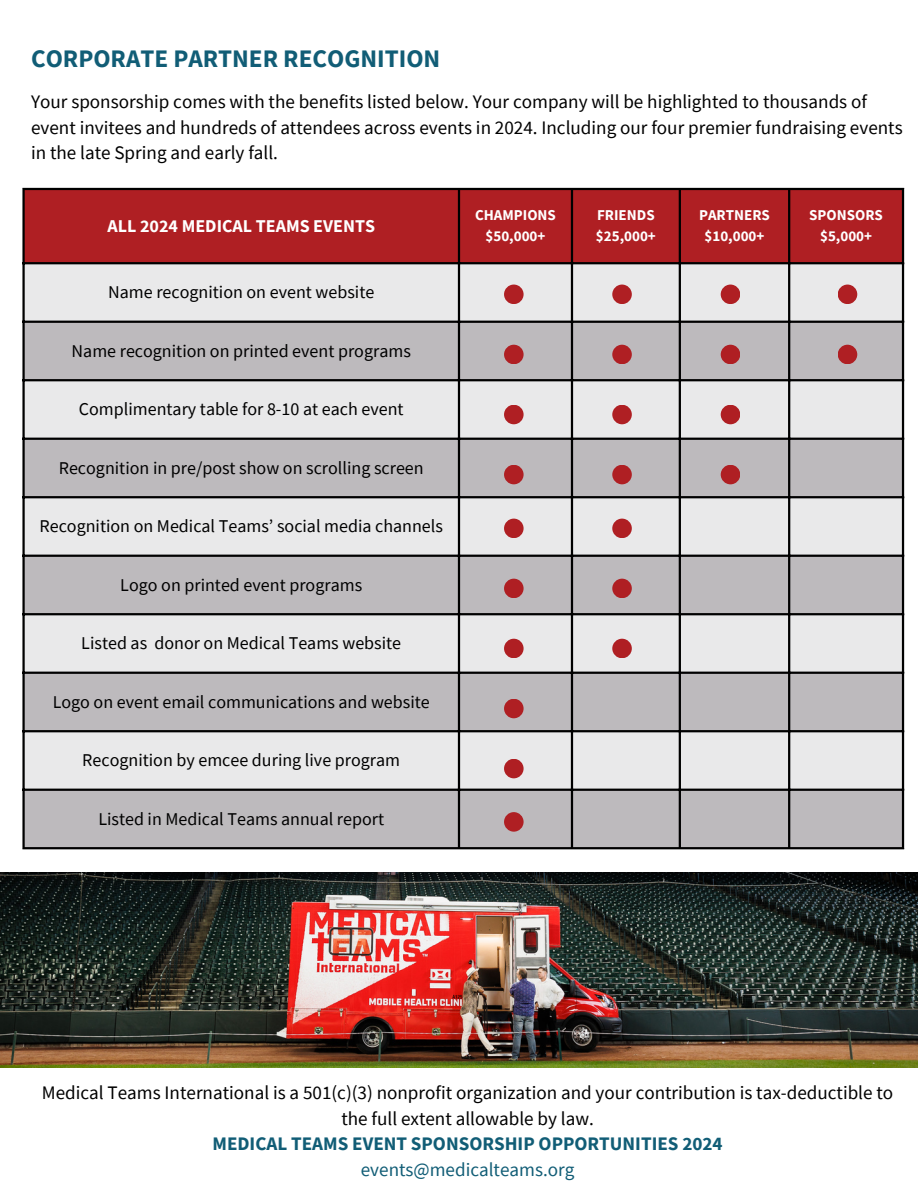
<style>
.page{position:relative;width:918px;height:1188px;background:#fff}
.page>*{position:absolute;margin:0;border:0;box-sizing:border-box;transform-origin:0 0}
.t1{font:700 25.2px "Source Sans Pro";color:#115d76}
.t2{font:19.05px/25.8px "Source Sans Pro";color:#000}
.t3{font:700 19.05px "Source Sans Pro";color:#115d76}
.t4{font:19.05px "Source Sans Pro";color:#115d76}
.t5{font:18px "Source Sans Pro";color:#000}
.t6{font:700 18px "Source Sans Pro";color:#fff}
.t7{font:700 15px "Source Sans Pro";color:#fff}
</style>
<div class="page">
<div style="left:25px;top:190px;width:877px;height:72px;background:#af1f23"></div>
<div style="left:25px;top:264px;width:877px;height:57px;background:#e9e9ea"></div>
<svg style="left:25px;top:323px;width:877px;height:524px;background:#cfcdcf"></svg>
<hr style="left:22px;top:190px;width:3px;height:657px;background:#000">
<hr style="left:458px;top:190px;width:2px;height:657px;background:#000">
<hr style="left:571px;top:190px;width:2px;height:657px;background:#000">
<hr style="left:679px;top:190px;width:2px;height:657px;background:#000">
<hr style="left:788px;top:190px;width:2px;height:657px;background:#000">
<hr style="left:902px;top:190px;width:2px;height:657px;background:#000">
<hr style="left:22px;top:188px;width:882px;height:2px;background:#000">
<hr style="left:22px;top:262px;width:882px;height:2px;background:#000">
<hr style="left:22px;top:321px;width:882px;height:2px;background:#000">
<hr style="left:22px;top:379px;width:882px;height:2px;background:#000">
<hr style="left:22px;top:438px;width:882px;height:2px;background:#000">
<hr style="left:22px;top:496px;width:882px;height:2px;background:#000">
<hr style="left:22px;top:555px;width:882px;height:2px;background:#000">
<hr style="left:22px;top:613px;width:882px;height:2px;background:#000">
<hr style="left:22px;top:672px;width:882px;height:2px;background:#000">
<hr style="left:22px;top:730px;width:882px;height:2px;background:#000">
<hr style="left:22px;top:789px;width:882px;height:2px;background:#000">
<hr style="left:22px;top:847px;width:882px;height:2px;background:#000">
<div style="left:504px;top:285px;width:20px;height:19px;background:#af1f23;border-radius:50%"></div>
<div style="left:504px;top:345px;width:20px;height:19px;background:#af1f23;border-radius:50%"></div>
<div style="left:504px;top:405px;width:20px;height:19px;background:#af1f23;border-radius:50%"></div>
<div style="left:504px;top:465px;width:20px;height:19px;background:#af1f23;border-radius:50%"></div>
<div style="left:504px;top:519px;width:20px;height:19px;background:#af1f23;border-radius:50%"></div>
<div style="left:504px;top:579px;width:20px;height:19px;background:#af1f23;border-radius:50%"></div>
<div style="left:612px;top:579px;width:20px;height:19px;background:#af1f23;border-radius:50%"></div>
<div style="left:612px;top:285px;width:20px;height:19px;background:#af1f23;border-radius:50%"></div>
<div style="left:612px;top:345px;width:20px;height:19px;background:#af1f23;border-radius:50%"></div>
<div style="left:612px;top:405px;width:20px;height:19px;background:#af1f23;border-radius:50%"></div>
<div style="left:612px;top:465px;width:20px;height:19px;background:#af1f23;border-radius:50%"></div>
<div style="left:721px;top:465px;width:19px;height:19px;background:#af1f23;border-radius:50%"></div>
<div style="left:612px;top:519px;width:20px;height:19px;background:#af1f23;border-radius:50%"></div>
<div style="left:721px;top:285px;width:19px;height:19px;background:#af1f23;border-radius:50%"></div>
<div style="left:721px;top:345px;width:19px;height:19px;background:#af1f23;border-radius:50%"></div>
<div style="left:721px;top:405px;width:19px;height:19px;background:#af1f23;border-radius:50%"></div>
<div style="left:838px;top:285px;width:19px;height:19px;background:#af1f23;border-radius:50%"></div>
<div style="left:504px;top:699px;width:20px;height:19px;background:#af1f23;border-radius:50%"></div>
<div style="left:838px;top:345px;width:19px;height:19px;background:#af1f23;border-radius:50%"></div>
<div style="left:504px;top:639px;width:20px;height:19px;background:#af1f23;border-radius:50%"></div>
<div style="left:612px;top:639px;width:20px;height:19px;background:#af1f23;border-radius:50%"></div>
<div style="left:504px;top:759px;width:20px;height:19px;background:#af1f23;border-radius:50%"></div>
<div style="left:504px;top:812px;width:20px;height:20px;background:#af1f23;border-radius:50%"></div>
<img style="left:0;top:873px;width:918px;height:195px">
<p class="t1" style="left:31px;top:43px;width:411px">CORPORATE PARTNER RECOGNITION</p>
<p class="t2" style="left:31px;top:88px;width:873px">Your sponsorship comes with the benefits listed below. Your company will be highlighted to thousands of event invitees and hundreds of attendees across events in 2024. Including our four premier fundraising events in the late Spring and early fall.</p>
<h1 class="t6" style="left:107px;top:214px;width:269px">ALL 2024 MEDICAL TEAMS EVENTS</h1>
<p class="t5" style="left:108px;top:280px;width:268px">Name recognition on event website</p>
<p class="t5" style="left:72px;top:339px;width:341px">Name recognition on printed event programs</p>
<p class="t5" style="left:79px;top:397px;width:326px">Complimentary table for 8-10 at each event</p>
<p class="t5" style="left:59px;top:456px;width:366px">Recognition in pre/post show on scrolling screen</p>
<p class="t5" style="left:40px;top:514px;width:405px">Recognition on Medical Teams’ social media channels</p>
<p class="t5" style="left:120px;top:573px;width:243px">Logo on printed event programs</p>
<p class="t5" style="left:81px;top:631px;width:321px">Listed as donor on Medical Teams website</p>
<p class="t5" style="left:53px;top:690px;width:379px">Logo on event email communications and website</p>
<p class="t5" style="left:82px;top:748px;width:319px">Recognition by emcee during live program</p>
<p class="t5" style="left:98px;top:807px;width:287px">Listed in Medical Teams annual report</p>
<p class="t7" style="left:475px;top:206px;width:82px">CHAMPIONS</p>
<p class="t7" style="left:486px;top:226px;width:61px">$50,000+</p>
<p class="t7" style="left:597px;top:206px;width:59px">FRIENDS</p>
<p class="t7" style="left:596px;top:226px;width:61px">$25,000+</p>
<p class="t7" style="left:699px;top:206px;width:72px">PARTNERS</p>
<p class="t7" style="left:705px;top:226px;width:61px">$10,000+</p>
<p class="t7" style="left:809px;top:206px;width:75px">SPONSORS</p>
<p class="t7" style="left:820px;top:226px;width:54px">$5,000+</p>
<p class="t2" style="left:42px;top:1079px;width:853px;text-align:center">Medical Teams International is a 501(c)(3) nonprofit organization and your contribution is tax-deductible to the full extent allowable by law.</p>
<p class="t3" style="left:213px;top:1132px;width:512px">MEDICAL TEAMS EVENT SPONSORSHIP OPPORTUNITIES 2024</p>
<p class="t4" style="left:361px;top:1158px;width:215px">events@medicalteams.org</p>
</div>
